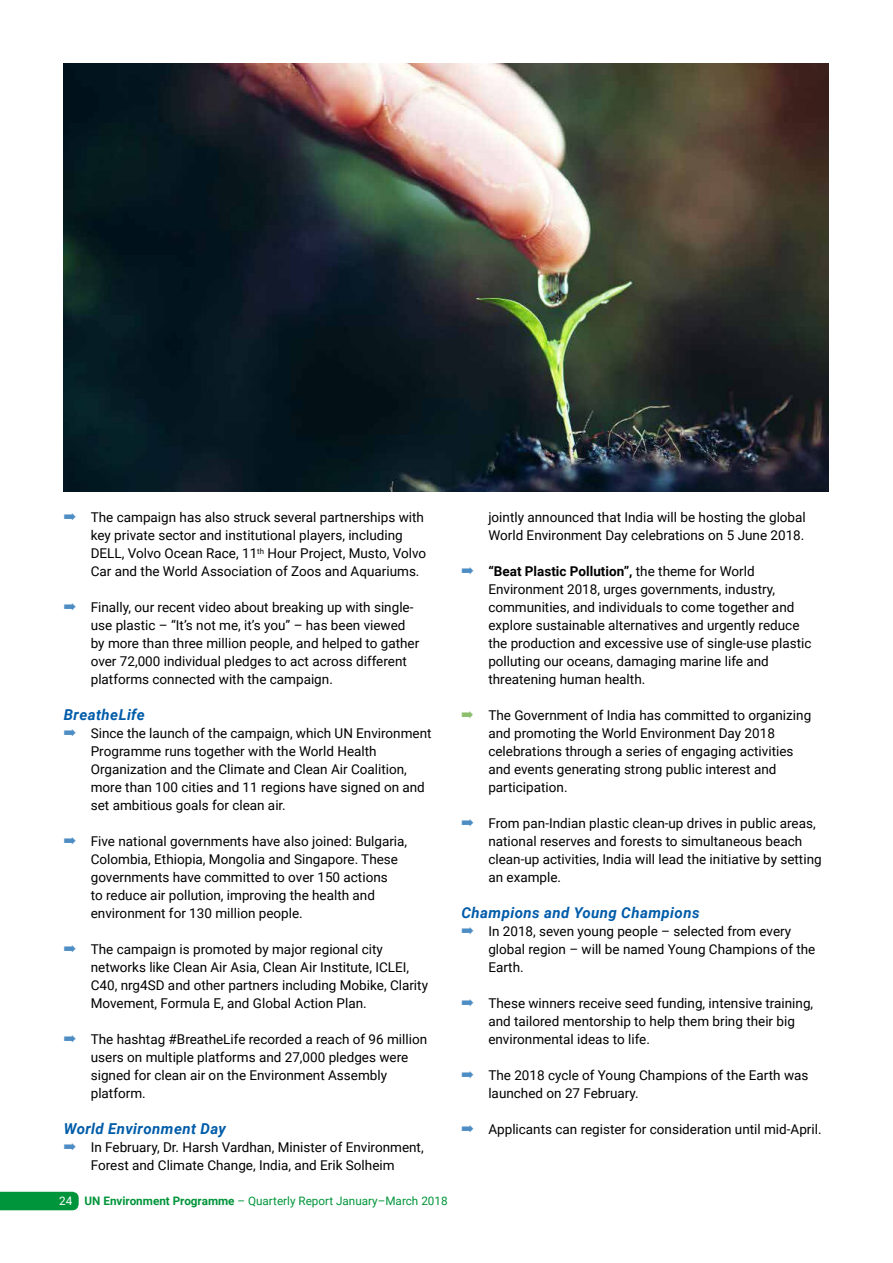
<style>
.page{position:relative;width:893px;height:1263px;background:#fff}
.page>*{position:absolute;margin:0;border:0;box-sizing:border-box;transform-origin:0 0}
.t1{font:italic 700 15px "Roboto";letter-spacing:.03em;color:#005ca9}
.t2{font:13.5px/18px "Roboto";color:#000}
.t3{font:11.7px "Roboto";color:#00953a}
.s1{color:#4d8dc3}
.s2{color:#fff}
.s3{font-weight:700}
.s4{color:#8bbe6d}
</style>
<div class="page">
<svg style="left:0;top:1192px;width:79px;height:18px"></svg>
<img style="left:64px;top:64px;width:765px;height:427px">
<p class="t2" style="left:91px;top:508px;width:337px;text-indent:-27px"><span class="s1">➡</span> The campaign has also struck several partnerships with key private sector and institutional players, including DELL, Volvo Ocean Race, 11<sup>th</sup> Hour Project, Musto, Volvo Car and the World Association of Zoos and Aquariums.</p>
<p class="t2" style="left:91px;top:598px;width:330px;text-indent:-27px"><span class="s1">➡</span> Finally, our recent video about breaking up with single&shy;use plastic – “It’s not me, it’s you” – has been viewed by more than three million people, and helped to gather over 72,000 individual pledges to act across different platforms connected with the campaign.</p>
<p class="t1" style="left:64px;top:704px;width:83px">BreatheLife</p>
<p class="t2" style="left:91px;top:724px;width:342px;text-indent:-27px"><span class="s1">➡</span> Since the launch of the campaign, which UN Environment Programme runs together with the World Health Organization and the Climate and Clean Air Coalition, more than 100 cities and 11 regions have signed on and set ambitious goals for clean air.</p>
<p class="t2" style="left:91px;top:832px;width:318px;text-indent:-27px"><span class="s1">➡</span> Five national governments have also joined: Bulgaria, Colombia, Ethiopia, Mongolia and Singapore. These governments have committed to over 150 actions<br>to reduce air pollution, improving the health and environment for 130 million people.</p>
<p class="t2" style="left:91px;top:940px;width:339px;text-indent:-27px"><span class="s1">➡</span> The campaign is promoted by major regional city networks like Clean Air Asia, Clean Air Institute, ICLEI, C40, nrg4SD and other partners including Mobike, Clarity Movement, Formula E, and Global Action Plan.</p>
<p class="t2" style="left:91px;top:1030px;width:338px;text-indent:-27px"><span class="s1">➡</span> The hashtag #BreatheLife recorded a reach of 96 million users on multiple platforms and 27,000 pledges were signed for clean air on the Environment Assembly platform.</p>
<p class="t1" style="left:64px;top:1118px;width:164px">World Environment Day</p>
<p class="t2" style="left:64px;top:1138px;width:361px;text-align:center"><span class="s1">➡</span> In February, Dr. Harsh Vardhan, Minister of Environment,<br>Forest and Climate Change, India, and Erik Solheim</p>
<p class="t3" style="left:59px;top:1193px;width:390px"><span class="s2">24</span> <span class="s3">UN Environment Programme</span> – Quarterly Report January–March 2018</p>
<p class="t2" style="left:488px;top:508px;width:319px">jointly announced that India will be hosting the global<br>World Environment Day celebrations on 5 June 2018.</p>
<p class="t2" style="left:488px;top:562px;width:325px;text-indent:-27px"><span class="s1">➡</span> <span class="s3">“Beat Plastic Pollution”,</span> the theme for World Environment 2018, urges governments, industry, communities, and individuals to come together and explore sustainable alternatives and urgently reduce the production and excessive use of single-use plastic polluting our oceans, damaging marine life and threatening human health.</p>
<p class="t2" style="left:488px;top:706px;width:324px;text-indent:-27px"><span class="s4">➡</span> The Government of India has committed to organizing and promoting the World Environment Day 2018 celebrations through a series of engaging activities and events generating strong public interest and participation.</p>
<p class="t2" style="left:488px;top:814px;width:335px;text-indent:-27px"><span class="s1">➡</span> From pan-Indian plastic clean-up drives in public areas, national reserves and forests to simultaneous beach clean-up activities, India will lead the initiative by setting an example.</p>
<p class="t1" style="left:461px;top:902px;width:240px">Champions and Young Champions</p>
<p class="t2" style="left:488px;top:922px;width:328px;text-indent:-27px"><span class="s1">➡</span> In 2018, seven young people – selected from every global region – will be named Young Champions of the<br>Earth.</p>
<p class="t2" style="left:488px;top:994px;width:326px;text-indent:-27px"><span class="s1">➡</span> These winners receive seed funding, intensive training, and tailored mentorship to help them bring their big environmental ideas to life.</p>
<p class="t2" style="left:488px;top:1066px;width:322px;text-indent:-27px"><span class="s1">➡</span> The 2018 cycle of Young Champions of the Earth was launched on 27 February.</p>
<p class="t2" style="left:461px;top:1120px;width:362px"><span class="s1">➡</span> Applicants can register for consideration until mid-April.</p>
</div>
